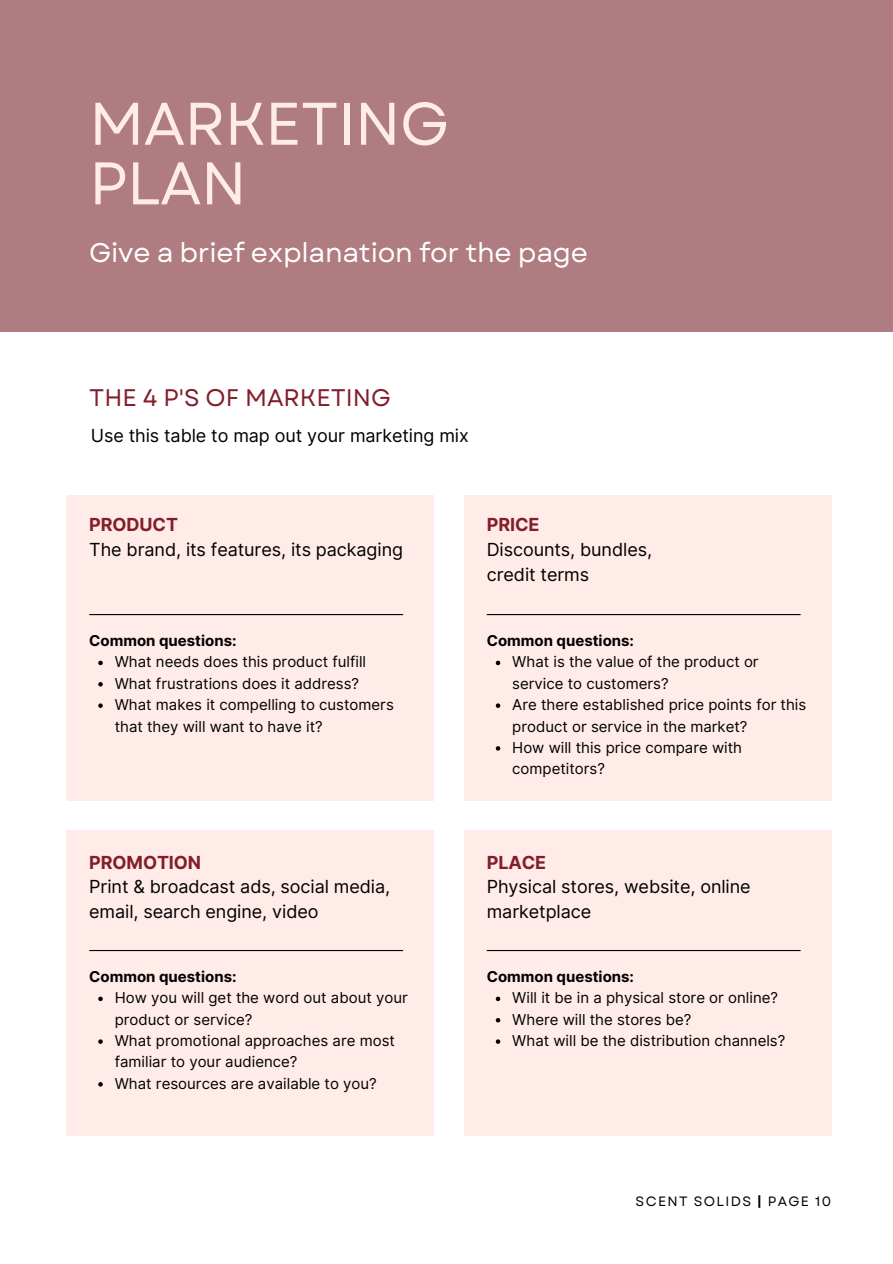
<style>
.page{position:relative;width:893px;height:1264px;background:#fff}
.page>*{position:absolute;margin:0;border:0;box-sizing:border-box;transform-origin:0 0}
.t1{font:60px/59.6px "Garet";letter-spacing:-.01em;color:#ffebe8}
.t2{font:27px "Garet";letter-spacing:-.01em;color:#fff}
.t3{font:24px "Garet";color:#821e2a}
.t4{font:18px/24.8px "Inter";letter-spacing:-.005em;color:#000}
.t5{font:18px "Inter";letter-spacing:-.005em;color:#000001}
.t6{font:700 18px "Inter";letter-spacing:-.005em;color:#821e2a}
.t7{font:15px/21.3px "Inter";color:#000001}
.t8{font:700 15px "Inter";color:#000001}
.t9{font:13.5px "Garet";letter-spacing:.1em;color:#000001}
.s1{font-weight:700}
</style>
<div class="page">
<div style="left:67px;top:495px;width:366px;height:305px;background:#ffebe8"></div>
<div style="left:67px;top:830px;width:366px;height:306px;background:#ffebe8"></div>
<div style="left:464px;top:495px;width:367px;height:305px;background:#ffebe8"></div>
<div style="left:464px;top:830px;width:367px;height:306px;background:#ffebe8"></div>
<div style="left:0;top:0;width:892px;height:331px;background:#af7c82"></div>
<svg style="left:98px;top:660px;width:5px;height:5px"></svg>
<svg style="left:98px;top:682px;width:5px;height:4px"></svg>
<svg style="left:98px;top:703px;width:5px;height:5px"></svg>
<svg style="left:98px;top:996px;width:5px;height:5px"></svg>
<svg style="left:98px;top:1039px;width:5px;height:4px"></svg>
<svg style="left:98px;top:1082px;width:5px;height:4px"></svg>
<svg style="left:495px;top:660px;width:5px;height:5px"></svg>
<svg style="left:495px;top:703px;width:5px;height:5px"></svg>
<svg style="left:495px;top:746px;width:5px;height:4px"></svg>
<svg style="left:495px;top:996px;width:5px;height:5px"></svg>
<svg style="left:495px;top:1018px;width:5px;height:4px"></svg>
<svg style="left:495px;top:1039px;width:5px;height:4px"></svg>
<hr style="left:89px;top:614px;width:314px;height:1px;background:#000">
<hr style="left:89px;top:950px;width:314px;height:1px;background:#000">
<hr style="left:486px;top:614px;width:314px;height:1px;background:#000">
<hr style="left:486px;top:950px;width:314px;height:1px;background:#000">
<h1 class="t1" style="left:89px;top:94px;width:361px">MARKETING<br>PLAN</h1>
<h2 class="t2" style="left:89px;top:233px;width:500px">Give a brief explanation for the page</h2>
<h3 class="t3" style="left:89px;top:380px;width:303px">THE 4 P'S OF MARKETING</h3>
<p class="t5" style="left:91px;top:424px;width:379px">Use this table to map out your marketing mix</p>
<p class="t6" style="left:89px;top:514px;width:90px">PRODUCT</p>
<p class="t4" style="left:89px;top:537px;width:315px">The brand, its features, its packaging</p>
<p class="t8" style="left:89px;top:631px;width:149px">Common questions:</p>
<p class="t7" style="left:115px;top:651px;width:280px">What needs does this product fulfill What frustrations does it address?<br>What makes it compelling to customers that they will want to have it?</p>
<p class="t6" style="left:486px;top:514px;width:54px">PRICE</p>
<p class="t4" style="left:486px;top:537px;width:167px">Discounts, bundles, credit terms</p>
<p class="t8" style="left:486px;top:631px;width:149px">Common questions:</p>
<p class="t7" style="left:512px;top:651px;width:295px">What is the value of the product or service to customers?<br>Are there established price points for this product or service in the market?<br>How will this price compare with competitors?</p>
<p class="t6" style="left:89px;top:851px;width:113px">PROMOTION</p>
<p class="t4" style="left:89px;top:874px;width:302px">Print &amp; broadcast ads, social media, email, search engine, video</p>
<p class="t8" style="left:89px;top:967px;width:149px">Common questions:</p>
<p class="t7" style="left:115px;top:987px;width:294px">How you will get the word out about your product or service?<br>What promotional approaches are most familiar to your audience?<br>What resources are available to you?</p>
<p class="t6" style="left:486px;top:851px;width:61px">PLACE</p>
<p class="t4" style="left:486px;top:874px;width:265px">Physical stores, website, online marketplace</p>
<p class="t8" style="left:486px;top:967px;width:149px">Common questions:</p>
<p class="t7" style="left:512px;top:987px;width:274px">Will it be in a physical store or online?<br>Where will the stores be?<br>What will be the distribution channels?</p>
<p class="t9" style="left:635px;top:1191px;width:197px">SCENT SOLIDS <span class="s1">|</span> PAGE 10</p>
</div>
